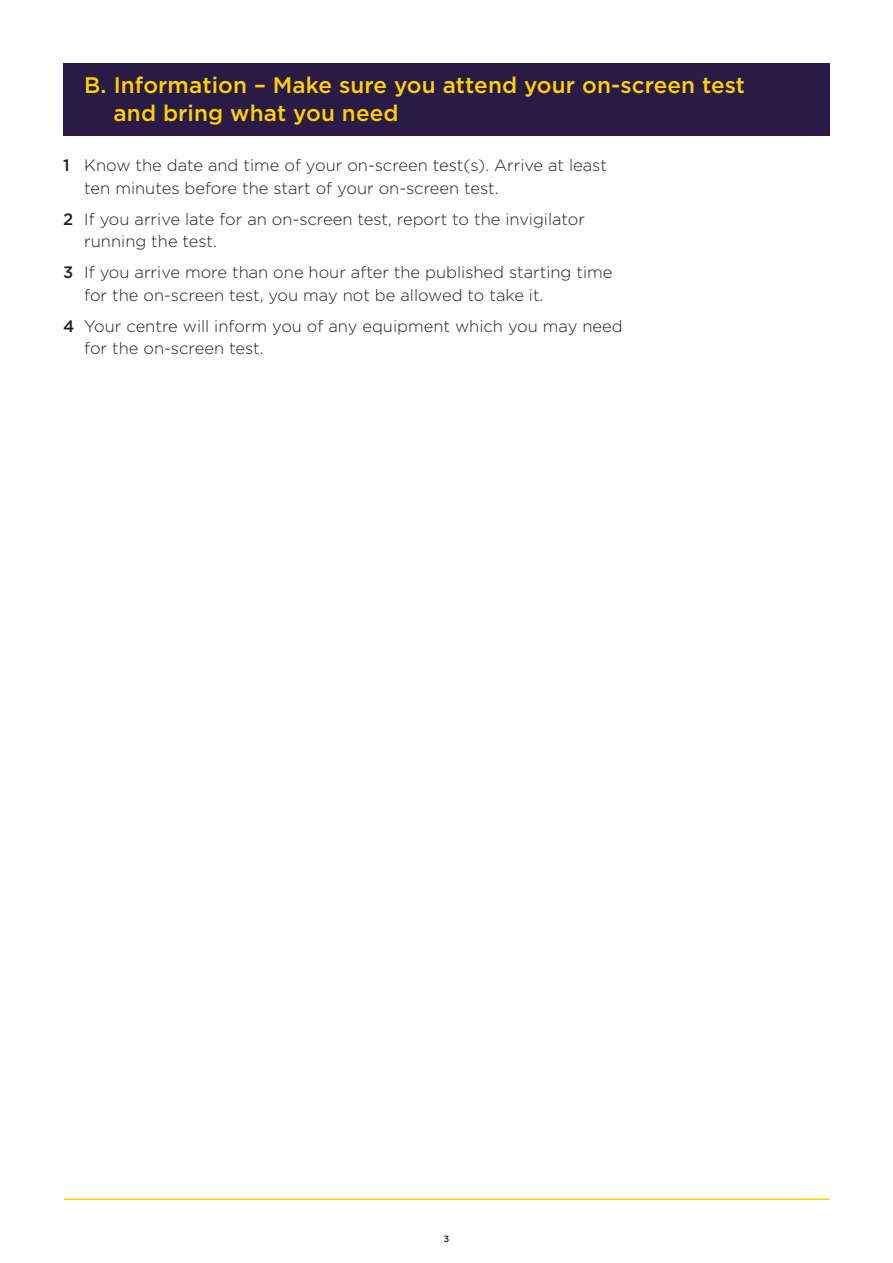
<style>
.page{position:relative;width:893px;height:1263px;background:#fff}
.page>*{position:absolute;margin:0;border:0;box-sizing:border-box;transform-origin:0 0}
.Heading_1_Bold{font:500 22.5px/28.5px "Gotham";letter-spacing:.005em;color:#fed105}
.Sub_head_bold{font:300 16.5px/22.5px "Gotham";color:#231f20}
.Body_Copy{font:500 9px "Gotham";color:#231f20}
.s1{font-weight:500}
</style>
<div class="page">
<hr style="left:64px;top:1198px;width:765px;height:2px;background:#fed105">
<div style="left:63px;top:64px;width:767px;height:72px;background:#2a1b46"></div>
<p class="Heading_1_Bold" style="left:114px;top:70px;width:633px;text-indent:-29px">B. Information – Make sure you attend your on-screen test and bring what you need</p>
<p class="Sub_head_bold" style="left:84px;top:154px;width:524px;text-indent:-21px"><span class="s1">1</span> Know the date and time of your on-screen test(s). Arrive at least ten minutes before the start of your on-screen test.</p>
<p class="Sub_head_bold" style="left:84px;top:207px;width:502px;text-indent:-21px"><span class="s1">2</span> If you arrive late for an on-screen test, report to the invigilator running the test.</p>
<p class="Sub_head_bold" style="left:84px;top:261px;width:530px;text-indent:-21px"><span class="s1">3</span> If you arrive more than one hour after the published starting time for the on-screen test, you may not be allowed to take it.</p>
<p class="Sub_head_bold" style="left:84px;top:314px;width:540px;text-indent:-21px"><span class="s1">4</span> Your centre will inform you of any equipment which you may need for the on-screen test.</p>
<p class="Body_Copy" style="left:444px;top:1233px;width:7px">3</p>
</div>
